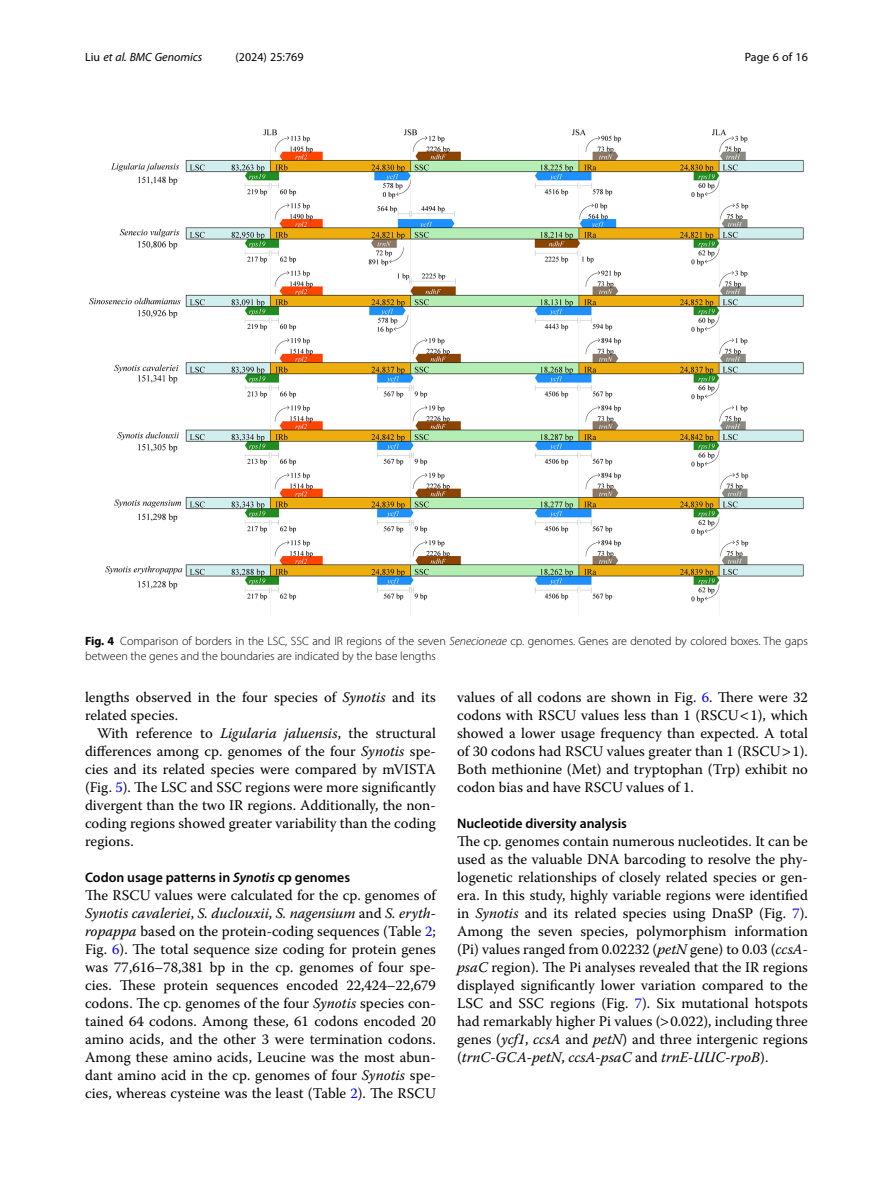
<style>
.page{position:relative;width:893px;height:1191px;background:#fff}
.page>*{position:absolute;margin:0;border:0;box-sizing:border-box;transform-origin:0 0}
.Body_Text{font:14.7px/18px "Warnock Pro";color:#000;text-align:justify}
.Body_Text_Indent{font:14.7px/18px "Warnock Pro";color:#000;text-align:justify}
.Head_2{font:600 13.8px "Myriad Pro";color:#000}
.Figure_Caption{font:300 12px/15px "Myriad Pro";color:#000}
.t1{font:12px "Myriad Pro";color:#000}
.t2{font:italic 12px "Myriad Pro";color:#000}
.s1{font-style:normal}
.s2{font-weight:700}
.s3{font-style:italic}
.s4{color:#00f}
</style>
<div class="page">
<img style="left:89px;top:129px;width:715px;height:486px">
<p class="t2" style="left:85px;top:50px;width:119px"><span class="s1">Liu</span> et al. BMC Genomics</p>
<p class="t1" style="left:235px;top:50px;width:70px">(2024) 25:769</p>
<p class="t1" style="left:745px;top:50px;width:65px">Page 6 of 16</p>
<p class="Figure_Caption" style="left:85px;top:633px;width:724px"><span class="s2">Fig. 4</span> Comparison of borders in the LSC, SSC and IR regions of the seven <span class="s3">Senecioneae</span> cp. genomes. Genes are denoted by colored boxes. The gaps between the genes and the boundaries are indicated by the base lengths</p>
<p class="Body_Text" style="left:85px;top:688px;width:352px">lengths observed in the four species of <span class="s3">Synotis</span> and its related species.</p>
<p class="Body_Text_Indent" style="left:85px;top:724px;width:352px;text-indent:12px">With reference to <span class="s3">Ligularia jaluensis</span>, the structural differences among cp. genomes of the four <span class="s3">Synotis</span> spe&shy;cies and its related species were compared by mVISTA (Fig. <span class="s4">5</span>). The LSC and SSC regions were more significantly divergent than the two IR regions. Additionally, the non&shy;coding regions showed greater variability than the coding regions.</p>
<p class="Head_2" style="left:85px;top:869px;width:267px">Codon usage patterns in <span class="s3">Synotis</span> cp genomes</p>
<p class="Body_Text" style="left:85px;top:886px;width:352px">The RSCU values were calculated for the cp. genomes of <span class="s3">Synotis cavaleriei</span>, <span class="s3">S. duclouxii</span>, <span class="s3">S. nagensium</span> and <span class="s3">S. eryth&shy;ropappa</span> based on the protein-coding sequences (Table <span class="s4">2</span>; Fig. <span class="s4">6</span>). The total sequence size coding for protein genes was 77,616–78,381 bp in the cp. genomes of four spe&shy;cies. These protein sequences encoded 22,424–22,679 codons. The cp. genomes of the four <span class="s3">Synotis</span> species con&shy;tained 64 codons. Among these, 61 codons encoded 20 amino acids, and the other 3 were termination codons.<br>Among these amino acids, Leucine was the most abun&shy;dant amino acid in the cp. genomes of four <span class="s3">Synotis</span> spe&shy;cies, whereas cysteine was the least (Table <span class="s4">2</span>). The RSCU</p>
<p class="Body_Text" style="left:457px;top:688px;width:352px">values of all codons are shown in Fig. <span class="s4">6</span>. There were 32 codons with RSCU values less than 1 (RSCU 1), which showed a lower usage frequency than expected. A total of 30 codons had RSCU values greater than 1 (RSCU 1).<br>Both methionine (Met) and tryptophan (Trp) exhibit no codon bias and have RSCU values of 1.</p>
<p class="Head_2" style="left:457px;top:815px;width:171px">Nucleotide diversity analysis</p>
<p class="Body_Text" style="left:457px;top:832px;width:352px">The cp. genomes contain numerous nucleotides. It can be used as the valuable DNA barcoding to resolve the phy&shy;logenetic relationships of closely related species or gen&shy;era. In this study, highly variable regions were identified in <span class="s3">Synotis</span> and its related species using DnaSP (Fig. <span class="s4">7</span>).<br>Among the seven species, polymorphism information (Pi) values ranged from 0.02232 (<span class="s3">petN</span> gene) to 0.03 (<span class="s3">ccsA&shy;psaC</span> region). The Pi analyses revealed that the IR regions displayed significantly lower variation compared to the LSC and SSC regions (Fig. <span class="s4">7</span>). Six mutational hotspots had remarkably higher Pi values ( 0.022), including three genes (<span class="s3">ycf1</span>, <span class="s3">ccsA</span> and <span class="s3">petN</span>) and three intergenic regions (<span class="s3">trnC-GCA-petN</span>, <span class="s3">ccsA-psaC</span> and <span class="s3">trnE-UUC-rpoB</span>).</p>
</div>
